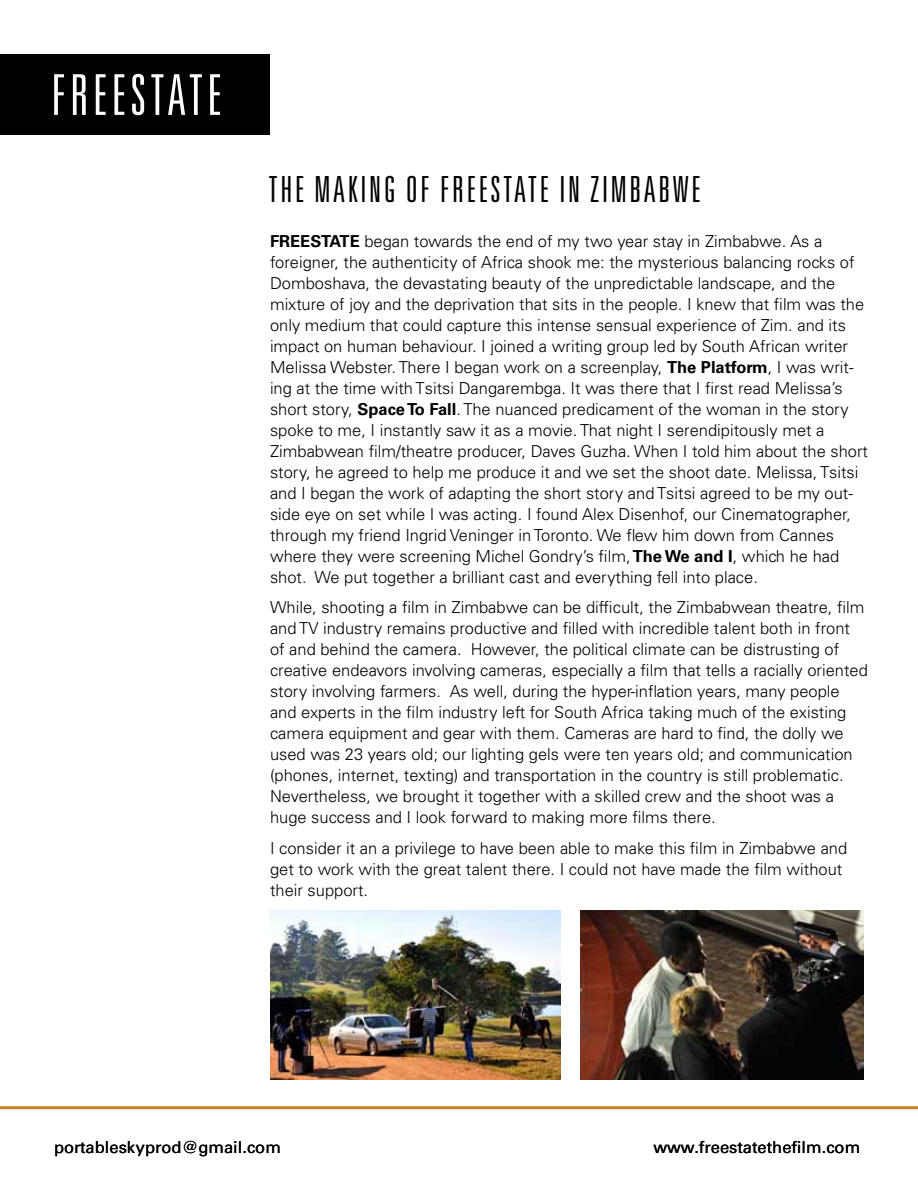
<style>
.page{position:relative;width:918px;height:1188px;background:#fff}
.page>*{position:absolute;margin:0;border:0;box-sizing:border-box;transform-origin:0 0}
.t1{font:300 ultra-condensed 56.4px "Univers LT Std";letter-spacing:.075em;color:#fff}
.t2{font:300 ultra-condensed 36px "Univers LT Std";letter-spacing:.075em;color:#000}
.t3{font:300 16.5px/21px "Univers LT Std";color:#000}
.t4{font:16.5px "Univers LT Std";color:#000}
.s1{font-weight:700}
</style>
<div class="page">
<img style="left:580px;top:910px;width:284px;height:170px">
<div style="left:0;top:54px;width:270px;height:81px;background:#000"></div>
<img style="left:270px;top:910px;width:290px;height:170px">
<hr style="left:0;top:1106px;width:918px;height:3px;background:#c48024">
<h1 class="t1" style="left:51px;top:66px;width:172px">FREESTATE</h1>
<h2 class="t2" style="left:268px;top:170px;width:434px">THE MAKING OF FREESTATE IN ZIMBABWE</h2>
<p class="t3" style="left:270px;top:230px;width:600px"><span class="s1">FREESTATE</span> began towards the end of my two year stay in Zimbabwe. As a foreigner, the authenticity of Africa shook me: the mysterious balancing rocks of Domboshava, the devastating beauty of the unpredictable landscape, and the mixture of joy and the deprivation that sits in the people. I knew that film was the only medium that could capture this intense sensual experience of Zim. and its impact on human behaviour. I joined a writing group led by South African writer Melissa Webster. There I began work on a screenplay, <span class="s1">The Platform</span>, I was writ&shy;ing at the time with Tsitsi Dangarembga. It was there that I first read Melissa’s short story, <span class="s1">Space To Fall</span>. The nuanced predicament of the woman in the story spoke to me, I instantly saw it as a movie. That night I serendipitously met a Zimbabwean film/theatre producer, Daves Guzha. When I told him about the short story, he agreed to help me produce it and we set the shoot date. Melissa, Tsitsi and I began the work of adapting the short story and Tsitsi agreed to be my out&shy;side eye on set while I was acting. I found Alex Disenhof, our Cinematographer, through my friend I ngrid Veninger in Toronto. We flew him down from Cannes where they were screening Michel Gondry’s film, <span class="s1">The We and I</span>, which he had shot. We put together a brilliant cast and everything fell into place.</p>
<p class="t3" style="left:270px;top:597px;width:599px">While, shooting a film in Zimbabwe can be difficult, the Zimbabwean theatre, film and TV industry remains productive and filled with incredible talent both in front of and behind the camera. However, the political climate can be distrusting of creative endeavors involving cameras, especially a film that tells a racially oriented story involving farmers. As well, during the hyper-inflation years, many people and experts in the film industry left for South Africa taking much of the existing camera equipment and gear with them. Cameras are hard to find, the dolly we used was 23 years old; our lighting gels were ten years old; and communication (phones, internet, texting) and transportation in the country is still problematic.<br>N evertheless, we brought it together with a skilled crew and the shoot was a huge success and I look forward to making more films there.</p>
<p class="t3" style="left:270px;top:837px;width:579px">I consider it an a privilege to have been able to make this film in Zimbabwe and get to work with the great talent there. I could not have made the film without their support.</p>
<p class="t4" style="left:54px;top:1138px;width:228px">portableskyprod@gmail.com</p>
<p class="t4" style="left:653px;top:1138px;width:208px">www.freestatethefilm.com</p>
</div>
